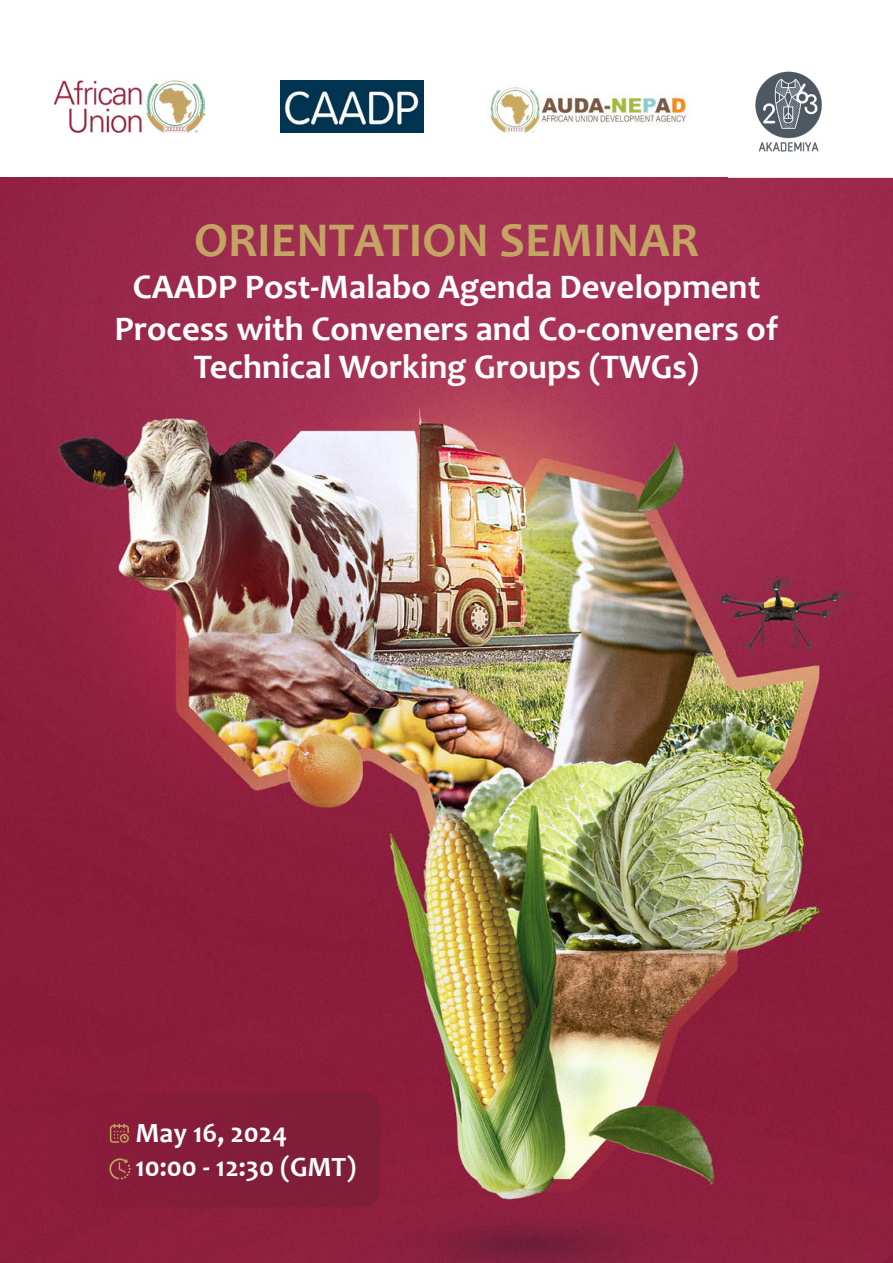
<style>
.page{position:relative;width:893px;height:1263px;background:#fff}
.page>*{position:absolute;margin:0;border:0;box-sizing:border-box;transform-origin:0 0}
.t1{font:700 48.75px "Candara";color:#c4a463}
.t2{font:700 34.65px/41.5px "Candara";color:#fff;text-align:center}
.t3{font:700 28.05px "Candara";color:#fff}
</style>
<div class="page">
<img style="left:54px;top:80px;width:150px;height:53px">
<img style="left:280px;top:80px;width:143px;height:52px">
<img style="left:0;top:178px;width:726px;height:634px">
<img style="left:726px;top:178px;width:167px;height:1085px">
<img style="left:0;top:812px;width:727px;height:451px">
<img style="left:490px;top:87px;width:196px;height:46px">
<img style="left:755px;top:71px;width:67px;height:81px">
<div style="left:49px;top:1092px;width:331px;height:115px;background:#841d39;border-radius:18px"></div>
<svg style="left:110px;top:1124px;width:19px;height:19px"></svg>
<svg style="left:109px;top:1158px;width:22px;height:21px"></svg>
<p class="t1" style="left:194px;top:210px;width:506px">ORIENTATION SEMINAR</p>
<p class="t2" style="left:115px;top:266px;width:665px">CAADP Post-Malabo Agenda Development<br>Process with Conveners and Co-conveners of</p>
<p class="t2" style="left:194px;top:346px;width:507px">Technical Working Groups (TWGs)</p>
<p class="t3" style="left:135px;top:1116px;width:153px">May 16, 2024</p>
<p class="t3" style="left:135px;top:1149px;width:222px">10:00 - 12:30 (GMT)</p>
</div>
